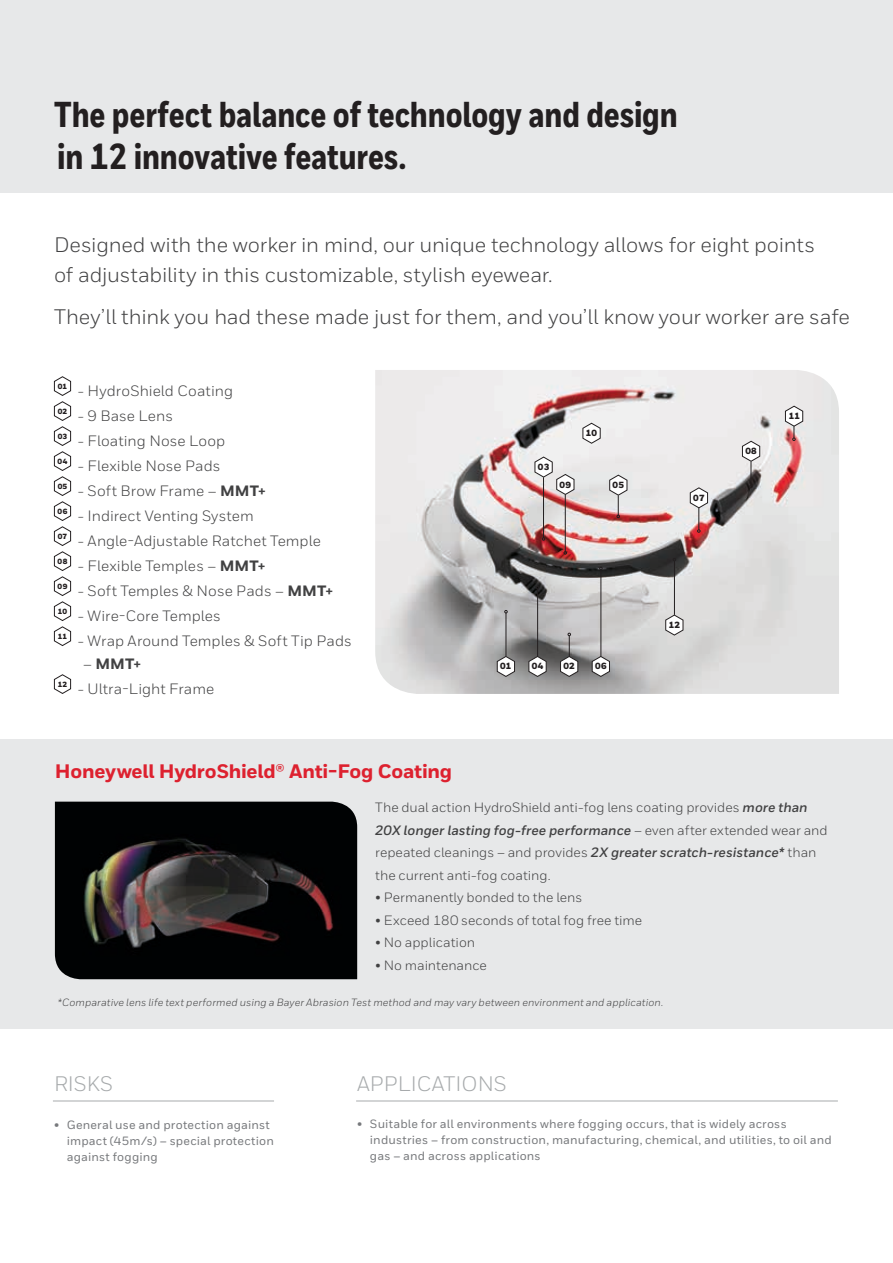
<style>
.page{position:relative;width:893px;height:1263px;background:#fff}
.page>*{position:absolute;margin:0;border:0;box-sizing:border-box;transform-origin:0 0}
.t1{font:800 36px/42px "Honeywell Cond";letter-spacing:-.005em;color:#231f20}
.t2{font:21px/30px "Honeywell Sans";letter-spacing:-.01em;color:#414142}
.t3{font:21px "Honeywell Sans";color:#a7aaac}
.t4{font:800 19.5px "Honeywell Sans";letter-spacing:-.015em;color:#dd212f}
.t5{font:15px "Honeywell Sans";letter-spacing:.005em;color:#414142}
.t6{font:800 15px "Honeywell Sans";color:#414142}
.t7{font:13.5px/22.5px "Honeywell Sans";color:#414142}
.t8{font:500 12px/15.8px "Honeywell Sans";letter-spacing:.015em;color:#77797c}
.t9{font:italic 10.5px "Honeywell Sans";letter-spacing:.01em;color:#414142}
.t10{font:900 8.85px "Honeywell Sans";letter-spacing:.03em;color:#231f20}
.t11{font:900 7.5px "Honeywell Sans";letter-spacing:.03em;color:#231f20}
.s1{font-weight:800}
.s2{font-weight:400}
.s3{font-weight:700;font-style:italic}
</style>
<div class="page">
<div style="left:0;top:0;width:893px;height:193px;background:#e7e8e9"></div>
<hr style="left:53px;top:1100px;width:221px;height:1px;background:#a7aaac">
<hr style="left:356px;top:1100px;width:482px;height:1px;background:#a7aaac">
<svg style="left:54px;top:376px;width:18px;height:270px"></svg>
<svg style="left:54px;top:674px;width:18px;height:20px"></svg>
<img style="left:375px;top:370px;width:464px;height:324px">
<svg style="left:528px;top:656px;width:19px;height:21px"></svg>
<svg style="left:591px;top:656px;width:19px;height:21px"></svg>
<svg style="left:497px;top:656px;width:18px;height:21px"></svg>
<svg style="left:665px;top:614px;width:19px;height:22px"></svg>
<svg style="left:582px;top:422px;width:19px;height:22px"></svg>
<svg style="left:534px;top:456px;width:41px;height:39px"></svg>
<svg style="left:689px;top:487px;width:19px;height:46px"></svg>
<svg style="left:741px;top:440px;width:19px;height:48px"></svg>
<hr style="left:537px;top:589px;width:1px;height:67px;background:#231f20">
<svg style="left:560px;top:633px;width:19px;height:44px"></svg>
<hr style="left:601px;top:570px;width:1px;height:86px;background:#231f20">
<hr style="left:506px;top:613px;width:1px;height:43px;background:#231f20">
<svg style="left:504px;top:610px;width:4px;height:3px"></svg>
<hr style="left:565px;top:495px;width:1px;height:57px;background:#231f20">
<svg style="left:609px;top:474px;width:19px;height:44px"></svg>
<hr style="left:543px;top:477px;width:1px;height:61px;background:#231f20">
<hr style="left:674px;top:561px;width:1px;height:54px;background:#231f20">
<svg style="left:784px;top:405px;width:19px;height:36px"></svg>
<div style="left:0;top:739px;width:893px;height:290px;background:#e7e8e9"></div>
<img style="left:55px;top:802px;width:302px;height:177px">
<h1 class="t1" style="left:54px;top:95px;width:625px">The perfect balance of technology and design in 12 innovative features.</h1>
<h2 class="t2" style="left:54px;top:229px;width:762px">Designed with the worker in mind, our unique technology allows for eight points of adjustability in this customizable, stylish eyewear.</h2>
<h2 class="t2" style="left:54px;top:302px;width:797px">They’ll think you had these made just for them, and you’ll know your worker are safe</h2>
<p class="t11" style="left:58px;top:382px;width:11px">01</p>
<p class="t5" style="left:78px;top:382px;width:157px">- HydroShield Coating</p>
<p class="t11" style="left:58px;top:407px;width:11px">02</p>
<p class="t5" style="left:78px;top:407px;width:97px">- 9 Base Lens</p>
<p class="t11" style="left:58px;top:432px;width:11px">03</p>
<p class="t5" style="left:78px;top:432px;width:149px">- Floating Nose Loop</p>
<p class="t11" style="left:58px;top:457px;width:11px">04</p>
<p class="t5" style="left:78px;top:457px;width:144px">- Flexible Nose Pads</p>
<p class="t11" style="left:58px;top:482px;width:11px">05</p>
<p class="t5" style="left:78px;top:482px;width:189px">- Soft Brow Frame – <span class="s1">MMT+</span></p>
<p class="t11" style="left:58px;top:507px;width:11px">06</p>
<p class="t5" style="left:78px;top:507px;width:177px">- Indirect Venting System</p>
<p class="t11" style="left:58px;top:532px;width:11px">07</p>
<p class="t5" style="left:78px;top:532px;width:244px">- Angle-Adjustable Ratchet Temple</p>
<p class="t11" style="left:58px;top:557px;width:11px">08</p>
<p class="t5" style="left:78px;top:557px;width:189px">- Flexible Temples – <span class="s1">MMT+</span></p>
<p class="t11" style="left:58px;top:582px;width:11px">09</p>
<p class="t5" style="left:78px;top:582px;width:257px">- Soft Temples &amp; Nose Pads – <span class="s1">MMT+</span></p>
<p class="t11" style="left:58px;top:607px;width:11px">10</p>
<p class="t5" style="left:78px;top:607px;width:144px">- Wire-Core Temples</p>
<p class="t11" style="left:58px;top:632px;width:11px">11</p>
<p class="t5" style="left:78px;top:632px;width:275px">- Wrap Around Temples &amp; Soft Tip Pads</p>
<p class="t6" style="left:83px;top:654px;width:59px"><span class="s2">–</span> MMT+</p>
<p class="t11" style="left:58px;top:680px;width:11px">12</p>
<p class="t5" style="left:78px;top:680px;width:138px">- Ultra-Light Frame</p>
<h3 class="t4" style="left:55px;top:759px;width:399px">Honeywell HydroShield® Anti-Fog Coating</h3>
<p class="t10" style="left:586px;top:427px;width:13px">10</p>
<p class="t10" style="left:538px;top:462px;width:13px">03</p>
<p class="t10" style="left:560px;top:479px;width:13px">09</p>
<p class="t10" style="left:613px;top:480px;width:13px">05</p>
<p class="t10" style="left:693px;top:492px;width:13px">07</p>
<p class="t10" style="left:745px;top:446px;width:13px">08</p>
<p class="t10" style="left:789px;top:411px;width:13px">11</p>
<p class="t10" style="left:500px;top:661px;width:13px">01</p>
<p class="t10" style="left:532px;top:661px;width:13px">04</p>
<p class="t10" style="left:563px;top:661px;width:13px">02</p>
<p class="t10" style="left:595px;top:661px;width:13px">06</p>
<p class="t10" style="left:669px;top:619px;width:13px">12</p>
<p class="t7" style="left:375px;top:796px;width:454px">The dual action HydroShield anti-fog lens coating provides <span class="s3">more than 20X longer lasting fog-free performance</span> – even after extended wear and repeated cleanings – and provides <span class="s3">2X greater scratch-resistance*</span> than the current anti-fog coating.</p>
<p class="t7" style="left:375px;top:886px;width:209px">• Permanently bonded to the lens</p>
<p class="t7" style="left:375px;top:909px;width:269px">• Exceed 180 seconds of total fog free time</p>
<p class="t7" style="left:375px;top:931px;width:101px">• No application</p>
<p class="t7" style="left:375px;top:954px;width:113px">• No maintenance</p>
<p class="t9" style="left:58px;top:996px;width:607px">*Comparative lens life text performed using a Bayer Abrasion Test method and may vary between environment and application.</p>
<h2 class="t3" style="left:54px;top:1071px;width:61px">RISKS</h2>
<p class="t8" style="left:67px;top:1117px;width:209px;text-indent:-13px">• General use and protection against impact (45m/s) – special protection against fogging</p>
<h2 class="t3" style="left:357px;top:1071px;width:151px">APPLICATIONS</h2>
<p class="t8" style="left:370px;top:1116px;width:463px;text-indent:-13px">• Suitable for all environments where fogging occurs, that is widely across industries – from construction, manufacturing, chemical, and utilities, to oil and gas – and across applications</p>
</div>
